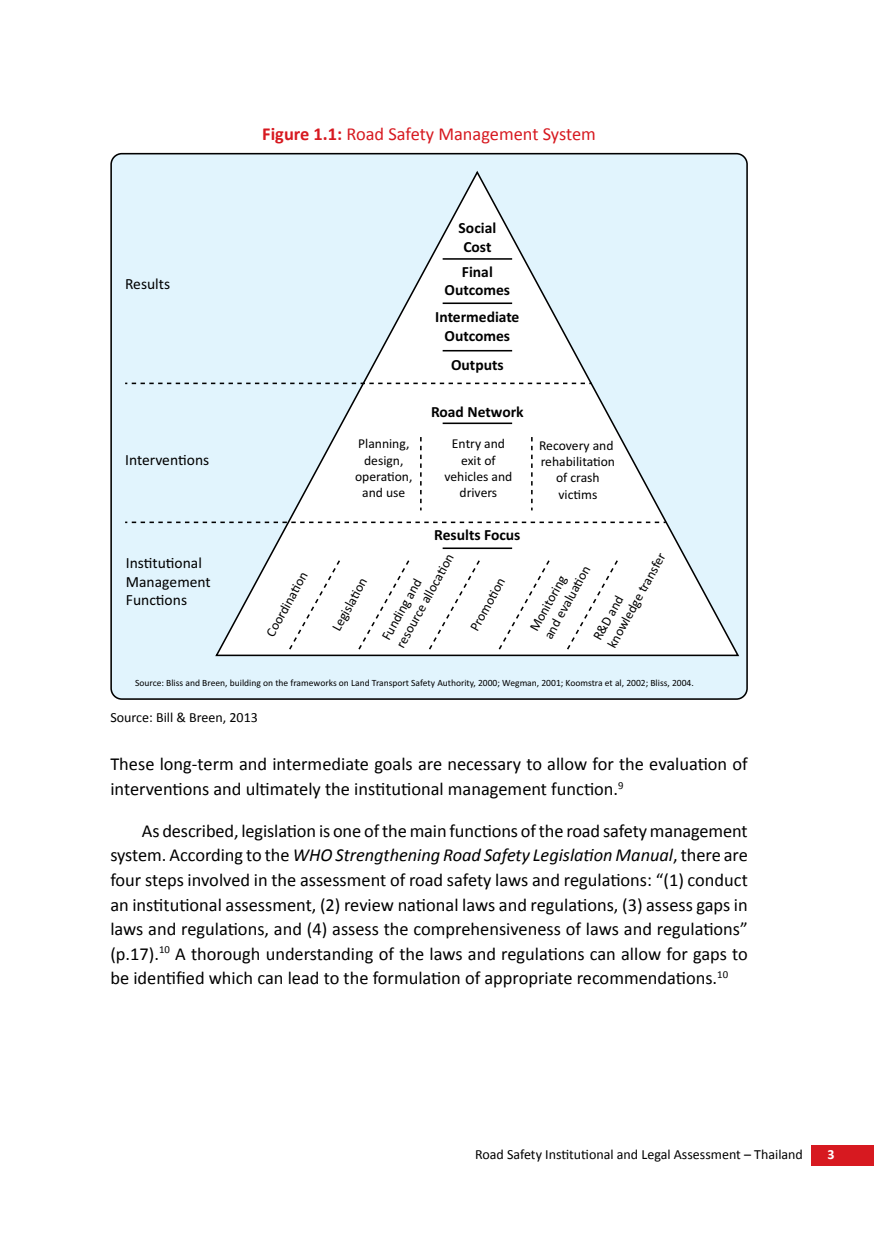
<style>
.page{position:relative;width:874px;height:1241px;background:#fff}
.page>*{position:absolute;margin:0;border:0;box-sizing:border-box;transform-origin:0 0}
.t1{font:18.38px/24.5px "Calibri";color:#000}
.t2{font:18.38px "Calibri";color:#d71920}
.t3{font:700 15.58px/18.7px "Calibri";color:#000;text-align:center}
.t4{font:15.58px/18.7px "Calibri";color:#000}
.t5{font:14px "Calibri";color:#000}
.t6{font:700 14px "Calibri";color:#fff}
.t7{font:13.65px/16.3px "Calibri";color:#000;text-align:center}
.t8{font:9.62px "Calibri";color:#000}
.s1{font-weight:700}
.s2{font-style:italic}
</style>
<div class="page">
<div style="left:810px;top:1144px;width:63px;height:21px;background:#d71920"></div>
<div style="left:111px;top:154px;width:635px;height:545px;background:#e1f4fd;border-radius:11px"></div>
<div style="left:110px;top:153px;width:637px;height:546px;border:2px solid #000;border-radius:11px"></div>
<svg style="left:214px;top:170px;width:525px;height:487px"></svg>
<svg style="left:125px;top:382px;width:466px;height:2px"></svg>
<svg style="left:125px;top:521px;width:540px;height:2px"></svg>
<hr style="left:442px;top:422px;width:70px;height:2px;background:#000">
<hr style="left:442px;top:258px;width:70px;height:2px;background:#000">
<hr style="left:442px;top:302px;width:70px;height:2px;background:#000">
<hr style="left:442px;top:350px;width:70px;height:1px;background:#000">
<div style="left:287px;top:435px;width:332px;height:216px;background:#fff"></div>
<p class="t4" style="left:125px;top:273px;width:47px">Results</p>
<p class="t4" style="left:125px;top:450px;width:86px">Interven ons</p>
<p class="t4" style="left:126px;top:552px;width:86px">Ins tu onal<br>Management<br>Func ons</p>
<p class="t2" style="left:262px;top:122px;width:335px"><span class="s1">Figure 1.1:</span> Road Safety Management System</p>
<p class="t7" style="left:355px;top:435px;width:59px">Planning, design, opera on, and use</p>
<p class="t3" style="left:458px;top:218px;width:39px">Social<br>Cost</p>
<p class="t3" style="left:444px;top:261px;width:67px">Final<br>Outcomes</p>
<p class="t3" style="left:435px;top:307px;width:86px">Intermediate<br>Outcomes</p>
<p class="t3" style="left:451px;top:354px;width:54px">Outputs</p>
<p class="t3" style="left:431px;top:402px;width:94px">Road Network</p>
<p class="t7" style="left:444px;top:435px;width:69px">Entry and exit of vehicles and drivers</p>
<p class="t7" style="left:539px;top:436px;width:77px">Recovery and rehabilita on of crash<br>vic ms</p>
<p class="t3" style="left:434px;top:525px;width:88px">Results Focus</p>
<p class="t7" style="left:588px;top:634px;width:108px;text-align:left;rotate:-61deg">R&amp; D and<br>know ledge transfer</p>
<p class="t7" style="left:377px;top:634px;width:107px;text-align:left;rotate:-61deg">Funding and resource alloca on</p>
<p class="t7" style="left:525px;top:625px;width:83px;text-align:left;rotate:-61deg">Monitoring and evalua on</p>
<p class="t7" style="left:261px;top:631px;width:74px;rotate:-61deg">Coordina on</p>
<p class="t7" style="left:327px;top:625px;width:60px;rotate:-61deg">Legisla on</p>
<p class="t7" style="left:465px;top:625px;width:60px;rotate:-61deg">Promo on</p>
<p class="t8" style="left:135px;top:677px;width:560px">Source: Bliss and Breen, building on the frameworks on Land Transport Safety Authority, 2000; Wegman, 2001; Koomstra et al, 2002; Bliss, 2004.</p>
<p class="t5" style="left:110px;top:708px;width:149px">Source: Bill &amp; Breen, 2013</p>
<p class="t1" style="left:110px;top:751px;width:638px">These long-term and intermediate goals are necessary to allow for the evaluation of interventions and ultimately the institutional management function.<sup>9</sup></p>
<p class="t1" style="left:110px;top:818px;width:638px;text-align:justify;text-indent:31px">As described, legislation is one of the main functions of the road safety management system. According to the <span class="s2">WHO Strengthening Road Safety Legislation Manual</span>, there are four steps involved in the assessment of road safety laws and regulations: “(1) conduct an institutional assessment, (2) review national laws and regulations, (3) assess gaps in laws and regulations, and (4) assess the comprehensiveness of laws and regulations” (p.17).<sup>10</sup> A thorough understanding of the laws and regulations can allow for gaps to be identified which can lead to the formulation of appropriate recommendations.<sup>10</sup></p>
<p class="t5" style="left:475px;top:1145px;width:329px">Road Safety Institutional and Legal Assessment – Thailand</p>
<p class="t6" style="left:826px;top:1145px;width:9px">3</p>
</div>
